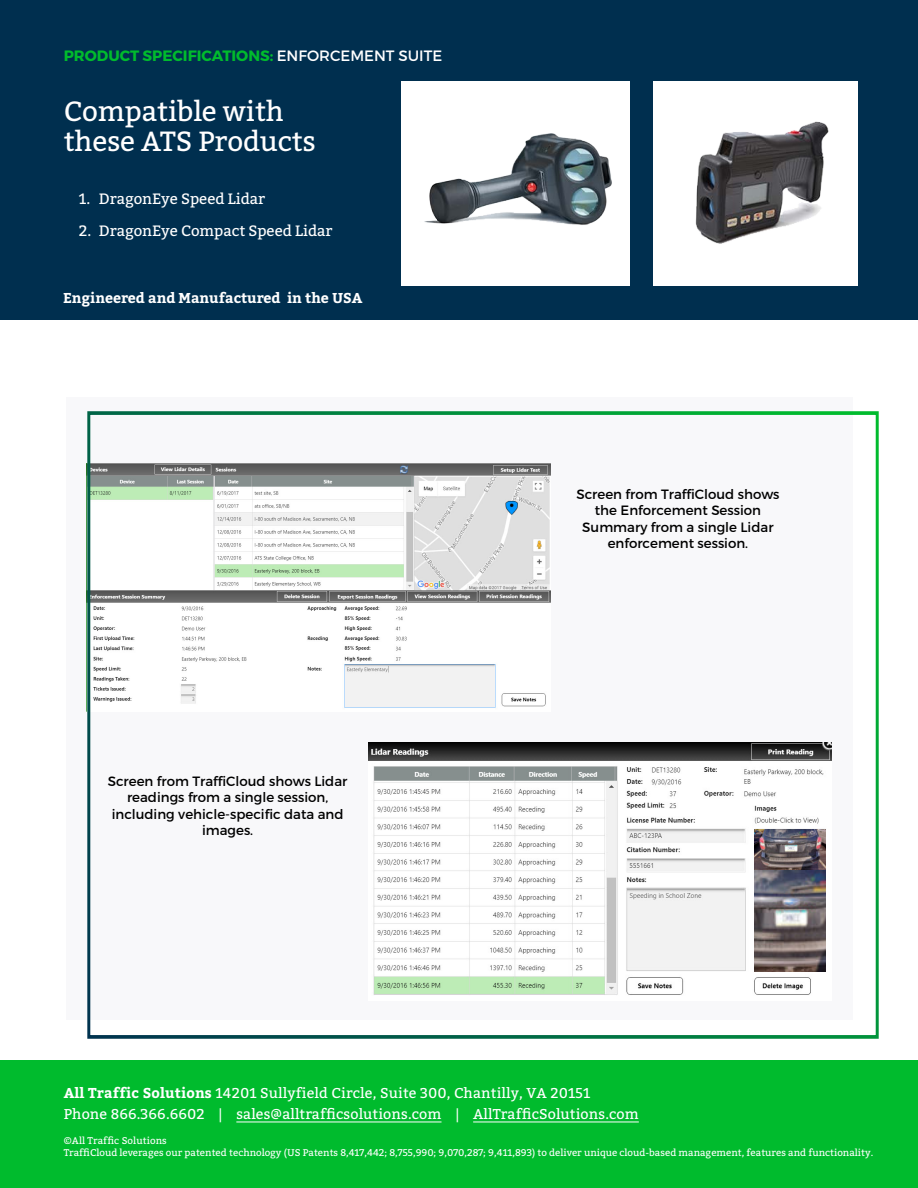
<style>
.page{position:relative;width:918px;height:1188px;background:#fff}
.page>*{position:absolute;margin:0;border:0;box-sizing:border-box;transform-origin:0 0}
.t1{font:27.75px/30px "Bitter";letter-spacing:-.005em;color:#fff}
.t2{font:15px "Bitter";letter-spacing:-.005em;color:#fff}
.t3{font:700 15px "Montserrat";color:#00bb2d}
.t4{font:14.25px/21.6px "Bitter";letter-spacing:.01em;color:#fff}
.t5{font:700 14.25px "Bitter";letter-spacing:-.005em;color:#fff}
.t6{font:13.5px/16.2px "Montserrat";color:#000;text-align:center}
.t7{font:9.75px/12px "Bitter";color:#fff}
.s1{font-weight:400;color:#fff}
.s2{font-weight:700}
</style>
<div class="page">
<div style="left:66px;top:397px;width:786px;height:623px;background:#f8f8fa"></div>
<div style="left:0;top:1060px;width:918px;height:128px;background:#00bb2d"></div>
<hr style="left:473px;top:1122px;width:166px;height:1px;background:#fff">
<hr style="left:236px;top:1122px;width:206px;height:1px;background:#fff">
<img style="left:368px;top:742px;width:464px;height:253px">
<img style="left:86px;top:463px;width:465px;height:248px">
<div style="left:0;top:0;width:918px;height:319px;background:#002f4f"></div>
<div style="left:401px;top:81px;width:229px;height:204px;background:#fff"></div>
<div style="left:654px;top:81px;width:204px;height:204px;background:#fff"></div>
<img style="left:424px;top:133px;width:188px;height:92px">
<img style="left:653px;top:103px;width:176px;height:165px">
<img style="left:755px;top:830px;width:70px;height:142px">
<p class="t3" style="left:64px;top:46px;width:380px">PRODUCT SPECIFICATIONS: <span class="s1">ENFORCEMENT SUITE</span></p>
<h1 class="t1" style="left:64px;top:96px;width:253px">Compatible with these ATS Products</h1>
<p class="t2" style="left:79px;top:188px;width:188px">1. DragonEye Speed Lidar</p>
<p class="t2" style="left:79px;top:220px;width:255px">2. DragonEye Compact Speed Lidar</p>
<p class="t5" style="left:63px;top:287px;width:301px">Engineered and Manufactured in the USA</p>
<p class="t6" style="left:108px;top:773px;width:241px">Screen from TraffiCloud shows Lidar readings from a single session, including vehicle-specific data and images.</p>
<p class="t6" style="left:576px;top:486px;width:205px">Screen from TraffiCloud shows the Enforcement Session<br>Summary from a single Lidar enforcement session.</p>
<p class="t4" style="left:64px;top:1082px;width:577px"><span class="s2">All Traffic Solutions</span> 14201 Sullyfield Circle, Suite 300, Chantilly, VA 20151<br>Phone 866.366.6602 | sales@alltrafficsolutions.com | AllTrafficSolutions.com</p>
<p class="t7" style="left:64px;top:1134px;width:811px">©All Traffic Solutions<br>TraffiCloud leverages our patented technology (US Patents 8,417,442; 8,755,990; 9,070,287; 9,411,893) to deliver unique cloud-based management, features and functionality.</p>
</div>
